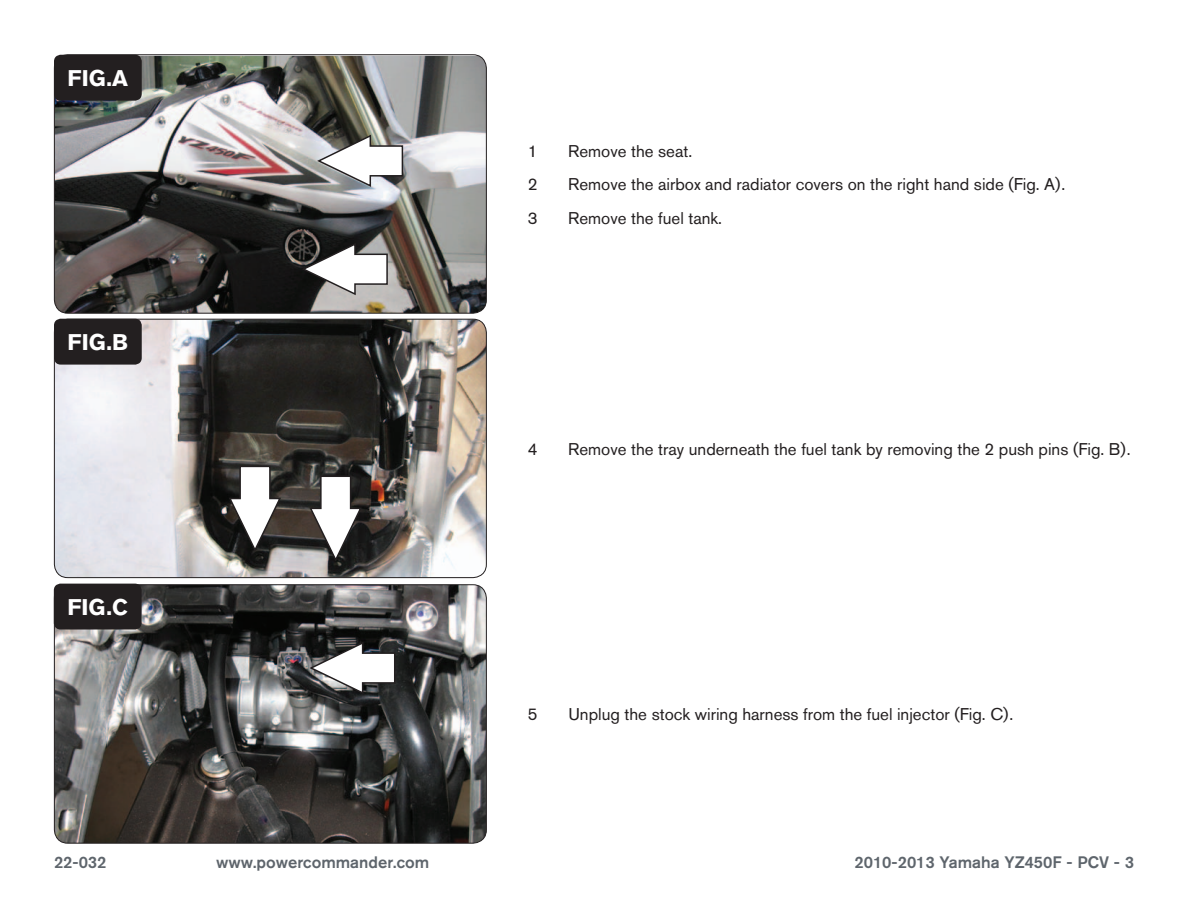
<style>
.page{position:relative;width:1188px;height:918px;background:#fff}
.page>*{position:absolute;margin:0;border:0;box-sizing:border-box;transform-origin:0 0}
.t1{font:700 22.5px "Akzidenz Grotesk BQ";color:#fff}
.Bodycopy{font:16.8px "Akzidenz Grotesk BQ";color:#231f20}
.t2{font:500 16.5px "Akzidenz Grotesk BQ";color:#5e656c}
</style>
<div class="page">
<img style="left:54px;top:585px;width:431px;height:257px">
<div style="left:54px;top:584px;width:433px;height:260px;border:1px solid #231f20;border-radius:14px"></div>
<img style="left:54px;top:56px;width:431px;height:256px">
<div style="left:54px;top:54px;width:433px;height:260px;border:1px solid #231f20;border-radius:14px"></div>
<div style="left:54px;top:55px;width:88px;height:46px;background:#231f20;border-radius:7px"></div>
<div style="left:54px;top:584px;width:88px;height:45px;background:#231f20;border-radius:7px"></div>
<svg style="left:53px;top:387px;width:1px;height:26px"></svg>
<img style="left:54px;top:319px;width:432px;height:259px">
<div style="left:54px;top:319px;width:88px;height:46px;background:#231f20;border-radius:7px"></div>
<img style="left:184px;top:362px;width:303px;height:201px">
<svg style="left:315px;top:134px;width:89px;height:54px"></svg>
<svg style="left:300px;top:242px;width:89px;height:54px"></svg>
<svg style="left:308px;top:641px;width:88px;height:54px"></svg>
<p class="t1" style="left:68px;top:65px;width:62px">FIG.A</p>
<p class="t1" style="left:68px;top:329px;width:62px">FIG.B</p>
<p class="t1" style="left:68px;top:594px;width:62px">FIG.C</p>
<p class="Bodycopy" style="left:528px;top:141px;width:11px">1</p>
<p class="Bodycopy" style="left:568px;top:141px;width:126px">Remove the seat.</p>
<p class="Bodycopy" style="left:528px;top:175px;width:11px">2</p>
<p class="Bodycopy" style="left:568px;top:175px;width:499px">Remove the airbox and radiator covers on the right hand side (Fig. A).</p>
<p class="Bodycopy" style="left:528px;top:208px;width:11px">3</p>
<p class="Bodycopy" style="left:568px;top:208px;width:156px">Remove the fuel tank.</p>
<p class="Bodycopy" style="left:528px;top:439px;width:11px">4</p>
<p class="Bodycopy" style="left:568px;top:439px;width:564px">Remove the tray underneath the fuel tank by removing the 2 push pins (Fig. B).</p>
<p class="Bodycopy" style="left:528px;top:704px;width:11px">5</p>
<p class="Bodycopy" style="left:568px;top:704px;width:447px">Unplug the stock wiring harness from the fuel injector (Fig. C).</p>
<p class="t2" style="left:54px;top:852px;width:54px">22-032</p>
<p class="t2" style="left:216px;top:852px;width:215px">www.powercommander.com</p>
<p class="t2" style="left:855px;top:852px;width:281px">2010-2013 Yamaha YZ450F - PCV - 3</p>
</div>
